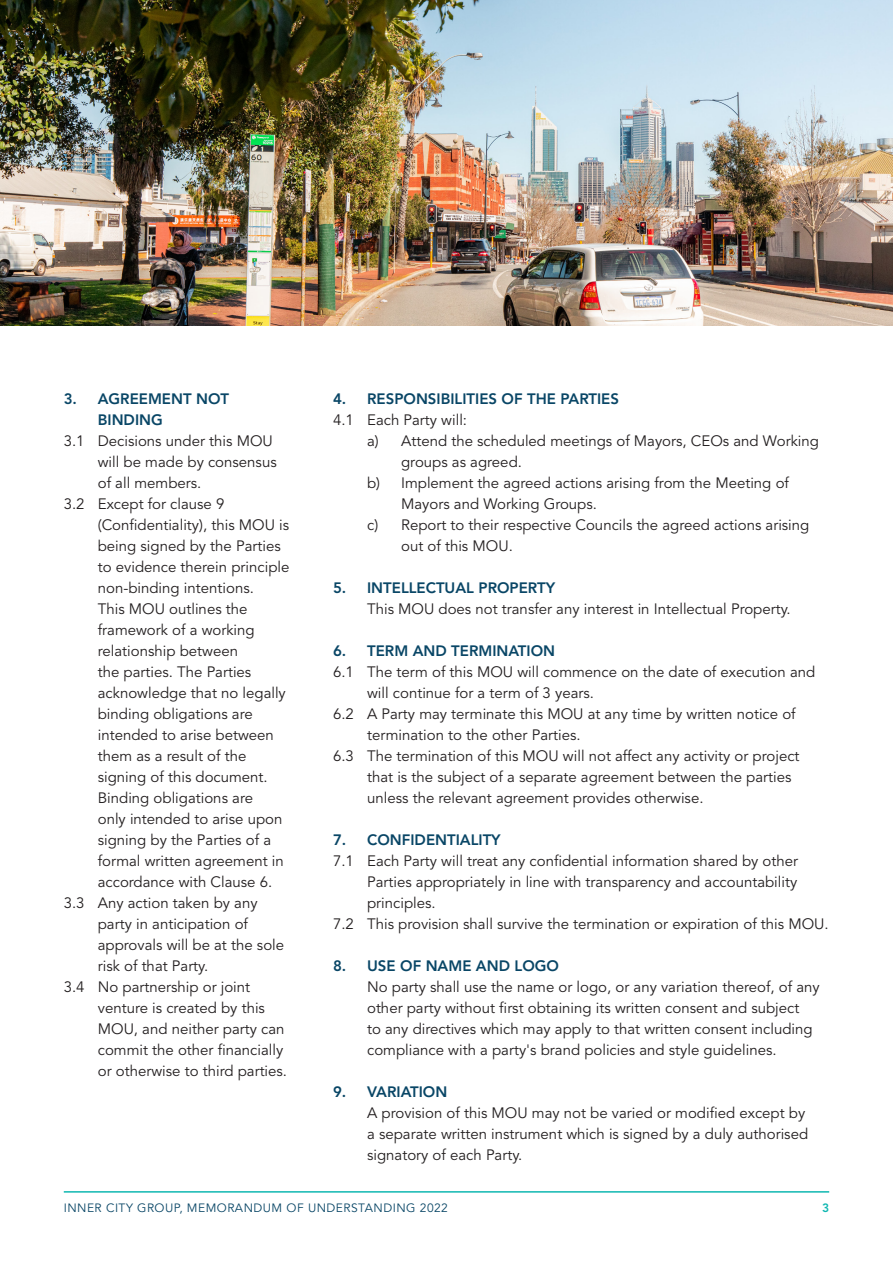
<style>
.page{position:relative;width:893px;height:1263px;background:#fff}
.page>*{position:absolute;margin:0;border:0;box-sizing:border-box;transform-origin:0 0}
.Indent{font:15px/21px "Avenir LT Std";color:#231f20}
.Indent-2{font:800 15px/21px "Avenir LT Std";color:#094666}
.t1{font:12px "Avenir LT Std";letter-spacing:.04em;color:#094666}
.t2{font:800 12px "Avenir LT Std";color:#0fb7b1}
</style>
<div class="page">
<hr style="left:64px;top:1191px;width:765px;height:1px;background:#0fb7b1">
<img style="left:0;top:0;width:893px;height:326px">
<p class="Indent-2" style="left:98px;top:389px;width:133px;text-indent:-34px">3. AGREEMENT NOT<br>BINDING</p>
<p class="Indent" style="left:98px;top:431px;width:180px;text-indent:-34px">3.1 Decisions under this MOU will be made by consensus of all members.</p>
<p class="Indent" style="left:98px;top:494px;width:193px;text-indent:-34px">3.2 Except for clause 9 (Confidentiality), this MOU is being signed by the Parties to evidence therein principle non-binding intentions.<br>This MOU outlines the framework of a working relationship between<br>the parties. The Parties acknowledge that no legally binding obligations are intended to arise between them as a result of the signing of this document.<br>Binding obligations are<br>only intended to arise upon signing by the Parties of a formal written agreement in accordance with Clause 6.</p>
<p class="Indent" style="left:98px;top:893px;width:188px;text-indent:-34px">3.3 Any action taken by any party in anticipation of approvals will be at the sole risk of that Party.</p>
<p class="Indent" style="left:98px;top:977px;width:191px;text-indent:-34px">3.4 No partnership or joint venture is created by this<br>MOU, and neither party can commit the other financially or otherwise to third parties.</p>
<p class="Indent-2" style="left:333px;top:389px;width:287px">4. RESPONSIBILITIES OF THE PARTIES</p>
<p class="Indent" style="left:333px;top:410px;width:135px">4.1 Each Party will:</p>
<p class="Indent" style="left:401px;top:431px;width:419px;text-indent:-34px">a) Attend the scheduled meetings of Mayors, CEOs and Working groups as agreed.</p>
<p class="Indent" style="left:401px;top:473px;width:389px;text-indent:-34px">b) Implement the agreed actions arising from the Meeting of<br>Mayors and Working Groups.</p>
<p class="Indent" style="left:401px;top:515px;width:410px;text-indent:-34px">c) Report to their respective Councils the agreed actions arising out of this MOU.</p>
<p class="Indent-2" style="left:333px;top:578px;width:224px">5. INTELLECTUAL PROPERTY</p>
<p class="Indent" style="left:367px;top:599px;width:425px">This MOU does not transfer any interest in Intellectual Property.</p>
<p class="Indent-2" style="left:333px;top:641px;width:224px">6. TERM AND TERMINATION</p>
<p class="Indent" style="left:367px;top:662px;width:450px;text-indent:-34px">6.1 The term of this MOU will commence on the date of execution and will continue for a term of 3 years.</p>
<p class="Indent" style="left:367px;top:704px;width:430px;text-indent:-34px">6.2 A Party may terminate this MOU at any time by written notice of termination to the other Parties.</p>
<p class="Indent" style="left:367px;top:746px;width:434px;text-indent:-34px">6.3 The termination of this MOU will not affect any activity or project that is the subject of a separate agreement between the parties unless the relevant agreement provides otherwise.</p>
<p class="Indent-2" style="left:333px;top:830px;width:169px">7. CONFIDENTIALITY</p>
<p class="Indent" style="left:367px;top:851px;width:433px;text-align:justify;text-indent:-34px">7.1 Each Party will treat any confidential information shared by other Parties appropriately in line with transparency and accountability principles.</p>
<p class="Indent" style="left:333px;top:914px;width:497px">7.2 This provision shall survive the termination or expiration of this MOU.</p>
<p class="Indent-2" style="left:333px;top:956px;width:227px">8. USE OF NAME AND LOGO</p>
<p class="Indent" style="left:367px;top:977px;width:454px">No party shall use the name or logo, or any variation thereof, of any other party without first obtaining its written consent and subject<br>to any directives which may apply to that written consent including compliance with a party's brand policies and style guidelines.</p>
<p class="Indent-2" style="left:333px;top:1082px;width:116px">9. VARIATION</p>
<p class="Indent" style="left:367px;top:1103px;width:443px">A provision of this MOU may not be varied or modified except by a separate written instrument which is signed by a duly authorised signatory of each Party.</p>
<p class="t1" style="left:64px;top:1201px;width:386px">INNER CITY GROUP, MEMORANDUM OF UNDERSTANDING 2022</p>
<p class="t2" style="left:822px;top:1201px;width:9px">3</p>
</div>
